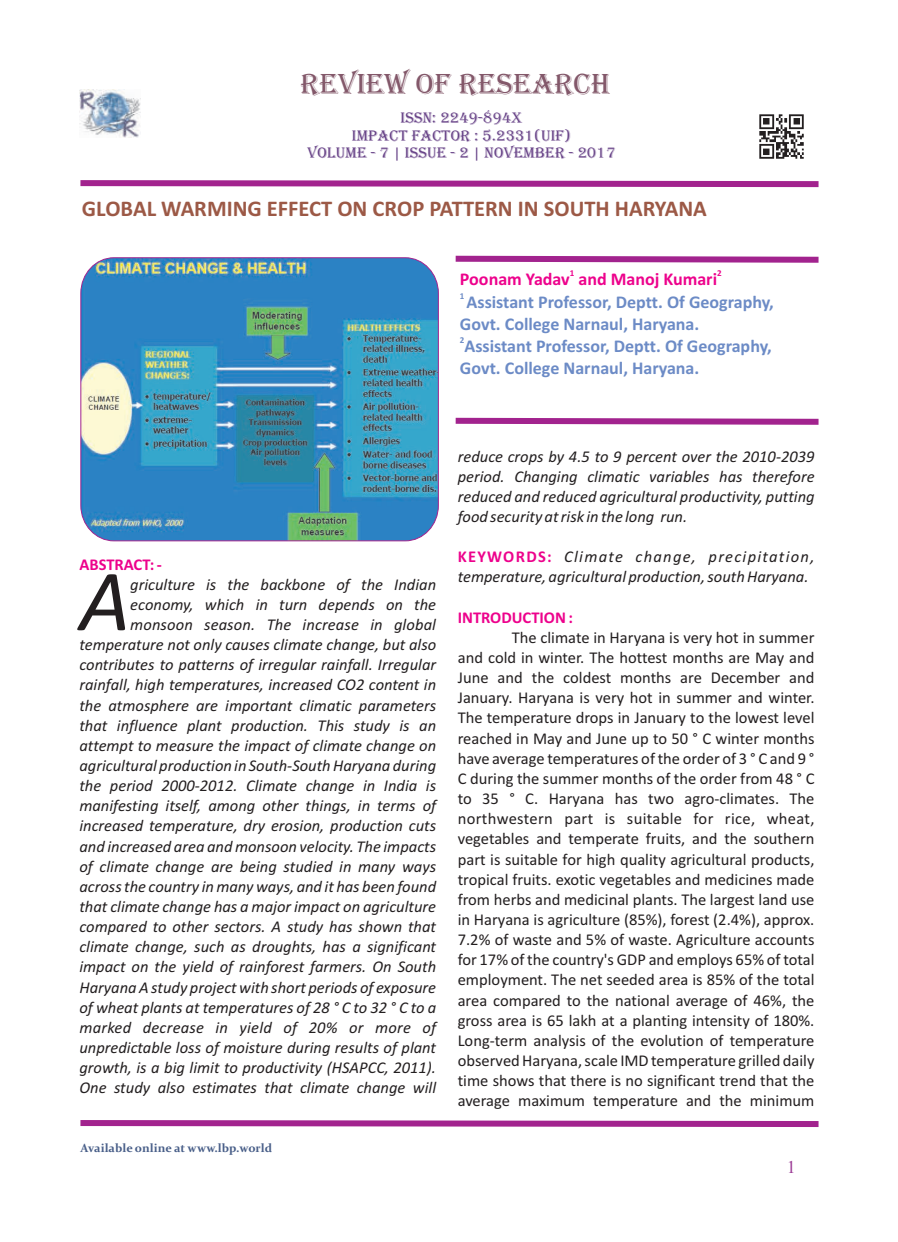
<style>
.page{position:relative;width:898px;height:1242px;background:#fff}
.page>*{position:absolute;margin:0;border:0;box-sizing:border-box;transform-origin:0 0}
.t1{font:italic 87.75px "Calibri";color:#231f20}
.t2{font:30px "Algerian";color:#83586a}
.t3{font:700 22.5px "Calibri";color:#9c5946}
.t4{font:700 18px/21.9px "Calibri";color:#6c8bc6}
.t5{font:700 18px "Calibri";color:#ed028c}
.t6{font:18px "Times New Roman";color:#9c3d96}
.t7{font:italic 16.5px/20.1px "Calibri";color:#231f20;text-align:right}
.t8{font:16.5px/20.1px "Calibri";color:#231f20;text-align:justify}
.t9{font:700 16.5px "Calibri";color:#ed028c}
.t10{font:700 16.5px "Calibri";letter-spacing:.08em;color:#ed028c}
.t11{font:15.75px/17.5px "Algerian";color:#674287;text-align:center}
.t12{font:700 12px "Constantia";color:#485e88}
.t13{font:700 9px "Calibri";color:#ed028c}
.t14{font:700 9px "Calibri";color:#6c8bc6}
</style>
<div class="page">
<svg style="left:80px;top:1120px;width:739px;height:7px;background:#af429e"></svg>
<img style="left:81px;top:258px;width:357px;height:283px;border-radius:34px">
<div style="left:80px;top:257px;width:358px;height:284px;border:1px solid #a2238e;border-radius:34px"></div>
<svg style="left:455px;top:255px;width:364px;height:8px;background:#b95aaa"></svg>
<svg style="left:455px;top:417px;width:364px;height:8px;background:#b95aaa"></svg>
<svg style="left:80px;top:180px;width:739px;height:8px;background:#b959aa"></svg>
<img style="left:759px;top:114px;width:45px;height:45px">
<img style="left:80px;top:89px;width:60px;height:49px">
<h2 class="t2" style="left:300px;top:68px;width:311px">REVIEW OF RESEARCH</h2>
<p class="t11" style="left:307px;top:109px;width:309px">ISSN: 2249-894X<br>IMPACT FACTOR : 5.2331(UIF)<br>VOLUME - 7 | ISSUE - 2 | NOVEMBER - 2017</p>
<h3 class="t3" style="left:82px;top:199px;width:626px">GLOBAL WARMING EFFECT ON CROP PATTERN IN SOUTH HARYANA</h3>
<p class="t13" style="left:569px;top:269px;width:6px">1</p>
<p class="t13" style="left:716px;top:269px;width:6px">2</p>
<p class="t5" style="left:460px;top:272px;width:258px">Poonam Yadav and Manoj Kumari</p>
<p class="t14" style="left:460px;top:292px;width:6px">1</p>
<p class="t4" style="left:460px;top:292px;width:315px;text-indent:7px">Assistant Professor, Deptt. Of Geography,<br>Govt. College Narnaul, Haryana.</p>
<p class="t14" style="left:460px;top:336px;width:6px">2</p>
<p class="t4" style="left:460px;top:337px;width:313px">Assistant Professor, Deptt. Of Geography,<br>Govt. College Narnaul, Haryana.</p>
<p class="t9" style="left:79px;top:557px;width:84px">ABSTRACT: -</p>
<p class="t7" style="left:130px;top:575px;width:307px">griculture is the backbone of the Indian</p>
<h1 class="t1" style="left:79px;top:564px;width:52px">A</h1>
<p class="t7" style="left:79px;top:595px;width:358px">economy, which in turn depends on the monsoon season. The increase in global temperature not only causes climate change, but also contributes to patterns of irregular rainfall. Irregular rainfall, high temperatures, increased CO2 content in the atmosphere are important climatic parameters that influence plant production. This study is an attempt to measure the impact of climate change on agricultural production in South-South Haryana during the period 2000-2012. Climate change in India is manifesting itself, among other things, in terms of increased temperature, dry erosion, production cuts and increased area and monsoon velocity. The impacts of climate change are being studied in many ways across the country in many ways, and it has been found that climate change has a major impact on agriculture compared to other sectors. A study has shown that climate change, such as droughts, has a significant impact on the yield of rainforest farmers. On South Haryana A study project with short periods of exposure of wheat plants at temperatures of 28 ° C to 32 ° C to a marked decrease in yield of 20% or more of unpredictable loss of moisture during results of plant growth, is a big limit to productivity (HSAPCC, 2011).<br>One study also estimates that climate change will</p>
<p class="t12" style="left:81px;top:1143px;width:193px">Available online at www.lbp.world</p>
<p class="t7" style="left:457px;top:447px;width:358px;text-align:justify">reduce crops by 4.5 to 9 percent over the 2010-2039 period. Changing climatic variables has therefore reduced and reduced agricultural productivity, putting food security at risk in the long run.</p>
<p class="t7" style="left:457px;top:548px;width:358px;text-align:left;text-indent:106px">Climate change, precipitation, temperature, agricultural production, south Haryana.</p>
<p class="t10" style="left:457px;top:550px;width:95px">KEYWORDS:</p>
<p class="t9" style="left:457px;top:610px;width:117px">INTRODUCTION :</p>
<p class="t8" style="left:457px;top:629px;width:358px;text-indent:54px">The climate in Haryana is very hot in summer and cold in winter. The hottest months are May and June and the coldest months are December and January. Haryana is very hot in summer and winter.<br>The temperature drops in January to the lowest level reached in May and June up to 50 ° C winter months have average temperatures of the order of 3 ° C and 9 ° C during the summer months of the order from 48 ° C to 35 ° C. Haryana has two agro-climates. The northwestern part is suitable for rice, wheat, vegetables and temperate fruits, and the southern part is suitable for high quality agricultural products, tropical fruits. exotic vegetables and medicines made from herbs and medicinal plants. The largest land use in Haryana is agriculture (85%), forest (2.4%), approx.<br>7.2% of waste and 5% of waste. Agriculture accounts for 17% of the country's GDP and employs 65% of total employment. The net seeded area is 85% of the total area compared to the national average of 46%, the gross area is 65 lakh at a planting intensity of 180%.<br>Long-term analysis of the evolution of temperature observed Haryana, scale IMD temperature grilled daily time shows that there is no significant trend that the average maximum temperature and the minimum</p>
<p class="t6" style="left:786px;top:1160px;width:10px">1</p>
</div>
